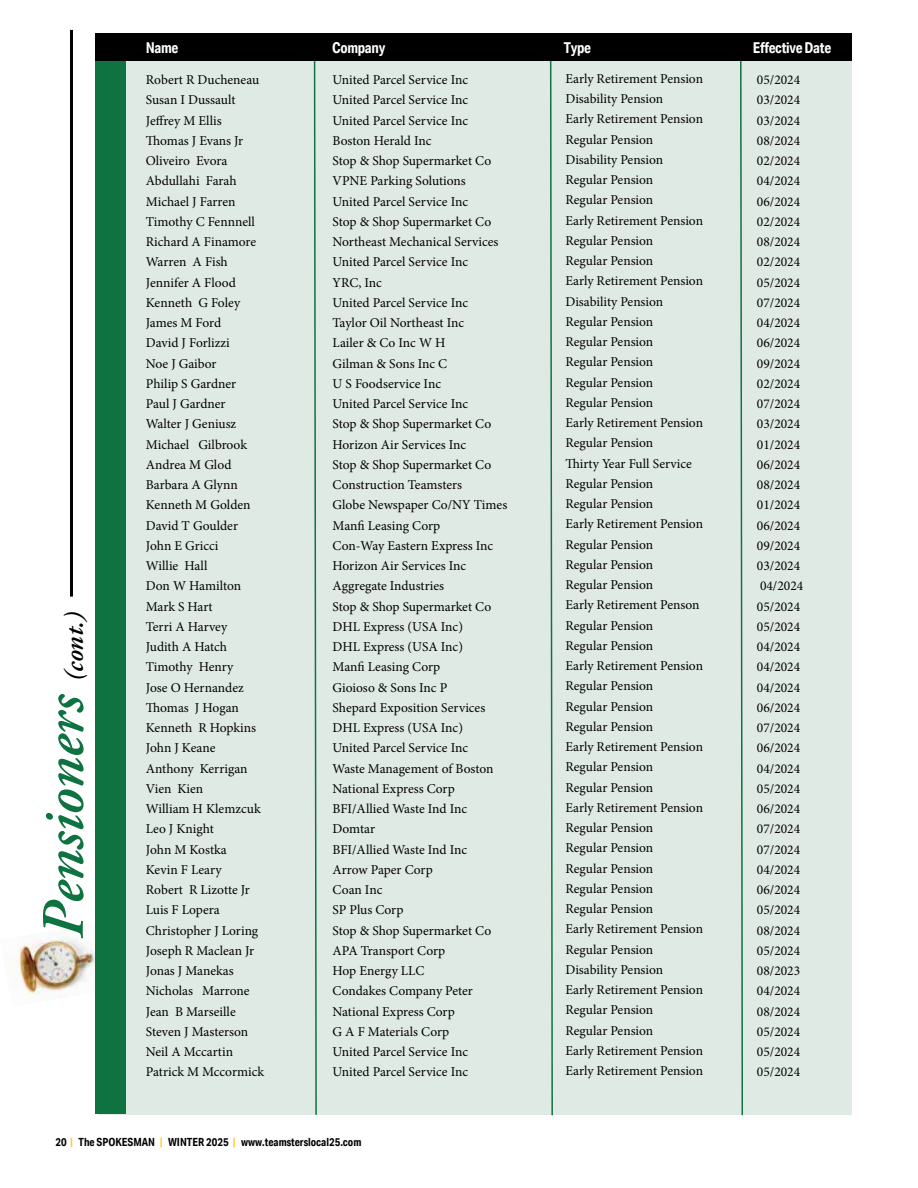
<style>
.page{position:relative;width:918px;height:1188px;background:#fff}
.page>*{position:absolute;margin:0;border:0;box-sizing:border-box;transform-origin:0 0}
.t1{font:italic 600 60px "Adobe Garamond Pro";color:#0e7241}
.t2{font:italic 600 27px "Adobe Garamond Pro";color:#000}
.t3{font:700 15px "Aktiv Grotesk Cd";letter-spacing:-.02em;color:#fff}
.t4{font:13.5px/20.2px "Minion Pro";color:#000}
.t5{font:700 11.25px "Aktiv Grotesk Cd";color:#000}
.s1{color:#ffca38}
</style>
<div class="page">
<img style="left:15px;top:922px;width:81px;height:85px">
<div style="left:98px;top:53px;width:754px;height:1062px;background:#e0eae5"></div>
<div style="left:96px;top:56px;width:30px;height:1058px;background:#0e7241"></div>
<hr style="left:70px;top:30px;width:3px;height:567px;background:#000">
<svg style="left:313px;top:61px;width:4px;height:1054px"></svg>
<svg style="left:549px;top:61px;width:4px;height:1055px"></svg>
<svg style="left:740px;top:61px;width:3px;height:1055px"></svg>
<div style="left:96px;top:33px;width:756px;height:28px;background:#000"></div>
<h2 class="t2" style="left:59px;top:681px;width:71px;rotate:-90deg">(cont.)</h2>
<h1 class="t1" style="left:29px;top:939px;width:246px;rotate:-90deg">Pensioners</h1>
<p class="t3" style="left:146px;top:38px;width:34px">Name</p>
<p class="t3" style="left:332px;top:38px;width:55px">Company</p>
<p class="t3" style="left:564px;top:38px;width:29px">Type</p>
<p class="t3" style="left:753px;top:38px;width:80px">Effective Date</p>
<p class="t4" style="left:146px;top:70px;width:120px">Robert R Ducheneau<br>Susan I Dussault<br>Jeffrey M Ellis<br>Thomas J Evans Jr<br>Oliveiro Evora<br>Abdullahi Farah<br>Michael J Farren<br>Timothy C Fennnell<br>Richard A Finamore<br>Warren A Fish<br>Jennifer A Flood<br>Kenneth G Foley<br>James M Ford<br>David J Forlizzi<br>Noe J Gaibor<br>Philip S Gardner<br>Paul J Gardner<br>Walter J Geniusz<br>Michael Gilbrook<br>Andrea M Glod<br>Barbara A Glynn<br>Kenneth M Golden<br>David T Goulder<br>John E Gricci<br>Willie Hall<br>Don W Hamilton<br>Mark S Hart<br>Terri A Harvey<br>Judith A Hatch<br>Timothy Henry<br>Jose O Hernandez<br>Thomas J Hogan<br>Kenneth R Hopkins<br>John J Keane<br>Anthony Kerrigan<br>Vien Kien<br>William H Klemzcuk<br>Leo J Knight<br>John M Kostka<br>Kevin F Leary<br>Robert R Lizotte Jr<br>Luis F Lopera<br>Christopher J Loring<br>Joseph R Maclean Jr<br>Jonas J Manekas<br>Nicholas Marrone<br>Jean B Marseille<br>Steven J Masterson<br>Neil A Mccartin<br>Patrick M Mccormick</p>
<p class="t4" style="left:333px;top:70px;width:176px">United Parcel Service Inc<br>United Parcel Service Inc<br>United Parcel Service Inc<br>Boston Herald Inc<br>Stop &amp; Shop Supermarket Co<br>VPNE Parking Solutions<br>United Parcel Service Inc<br>Stop &amp; Shop Supermarket Co<br>Northeast Mechanical Services<br>United Parcel Service Inc<br>YRC, Inc<br>United Parcel Service Inc<br>Taylor Oil Northeast Inc<br>Lailer &amp; Co Inc W H<br>Gilman &amp; Sons Inc C<br>U S Foodservice Inc<br>United Parcel Service Inc<br>Stop &amp; Shop Supermarket Co<br>Horizon Air Services Inc<br>Stop &amp; Shop Supermarket Co<br>Construction Teamsters<br>Globe Newspaper Co/NY Times<br>Manfi Leasing Corp<br>Con-Way Eastern Express Inc<br>Horizon Air Services Inc<br>Aggregate Industries<br>Stop &amp; Shop Supermarket Co<br>DHL Express (USA Inc)<br>DHL Express (USA Inc)<br>Manfi Leasing Corp<br>Gioioso &amp; Sons Inc P<br>Shepard Exposition Services<br>DHL Express (USA Inc)<br>United Parcel Service Inc<br>Waste Management of Boston<br>National Express Corp<br>BFI/Allied Waste Ind Inc<br>Domtar<br>BFI/Allied Waste Ind Inc<br>Arrow Paper Corp<br>Coan Inc<br>SP Plus Corp<br>Stop &amp; Shop Supermarket Co<br>APA Transport Corp<br>Hop Energy LLC<br>Condakes Company Peter<br>National Express Corp<br>G A F Materials Corp<br>United Parcel Service Inc<br>United Parcel Service Inc</p>
<p class="t4" style="left:565px;top:68px;width:139px">Early Retirement Pension<br>Disability Pension<br>Early Retirement Pension<br>Regular Pension<br>Disability Pension<br>Regular Pension<br>Regular Pension<br>Early Retirement Pension<br>Regular Pension<br>Regular Pension<br>Early Retirement Pension<br>Disability Pension<br>Regular Pension<br>Regular Pension<br>Regular Pension<br>Regular Pension<br>Regular Pension<br>Early Retirement Pension<br>Regular Pension<br>Thirty Year Full Service<br>Regular Pension<br>Regular Pension<br>Early Retirement Pension<br>Regular Pension<br>Regular Pension<br>Regular Pension<br>Early Retirement Penson<br>Regular Pension<br>Regular Pension<br>Early Retirement Pension<br>Regular Pension<br>Regular Pension<br>Regular Pension<br>Early Retirement Pension<br>Regular Pension<br>Regular Pension<br>Early Retirement Pension<br>Regular Pension<br>Regular Pension<br>Regular Pension<br>Regular Pension<br>Regular Pension<br>Early Retirement Pension<br>Regular Pension<br>Disability Pension<br>Early Retirement Pension<br>Regular Pension<br>Regular Pension<br>Early Retirement Pension<br>Early Retirement Pension</p>
<p class="t4" style="left:757px;top:70px;width:48px">05/2024<br>03/2024<br>03/2024<br>08/2024<br>02/2024<br>04/2024<br>06/2024<br>02/2024<br>08/2024<br>02/2024<br>05/2024<br>07/2024<br>04/2024<br>06/2024<br>09/2024<br>02/2024<br>07/2024<br>03/2024<br>01/2024<br>06/2024<br>08/2024<br>01/2024<br>06/2024<br>09/2024<br>03/2024<br>04/2024<br>05/2024<br>05/2024<br>04/2024<br>04/2024<br>04/2024<br>06/2024<br>07/2024<br>06/2024<br>04/2024<br>05/2024<br>06/2024<br>07/2024<br>07/2024<br>04/2024<br>06/2024<br>05/2024<br>08/2024<br>05/2024<br>08/2023<br>04/2024<br>08/2024<br>05/2024<br>05/2024<br>05/2024</p>
<p class="t5" style="left:56px;top:1135px;width:307px">20 <span class="s1">|</span> The SPOKESMAN <span class="s1">|</span> WINTER 2025 <span class="s1">|</span> www.teamsterslocal25.com</p>
</div>
